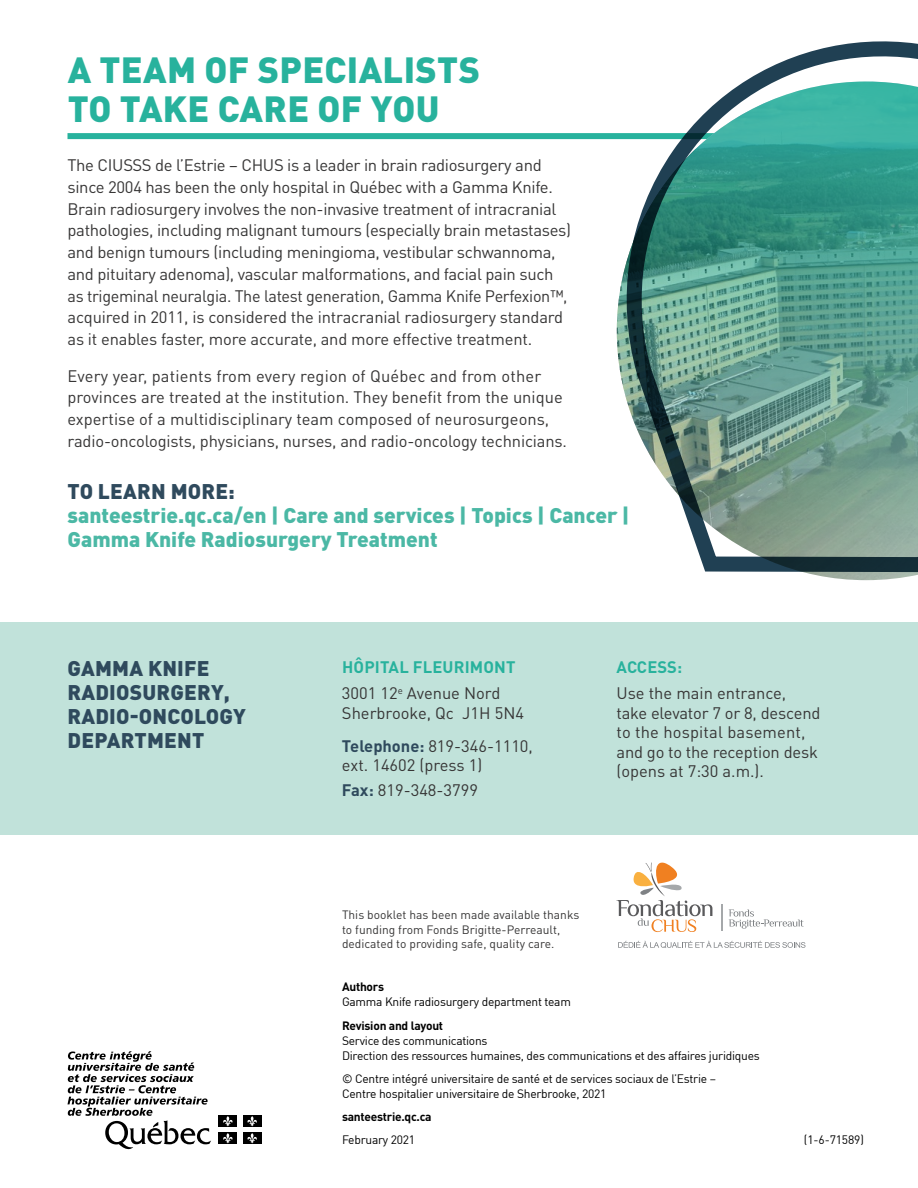
<style>
.page{position:relative;width:918px;height:1188px;background:#fff}
.page>*{position:absolute;margin:0;border:0;box-sizing:border-box;transform-origin:0 0}
.t1{font:900 36px/39px "DIN Pro";letter-spacing:.01em;color:#28b29d}
.t2{font:900 21px/24px "DIN Pro";color:#4bb8a5}
.t3{font:900 21px/24px "DIN Pro";letter-spacing:.01em;color:#2f4a5d}
.t4{font:16.5px/21.8px "DIN Pro";letter-spacing:-.02em;color:#373636}
.t5{font:16.5px/21.8px "DIN Pro";color:#373636}
.t6{font:700 16.5px/26.2px "DIN Pro";letter-spacing:.01em;color:#28b29d}
.t7{font:12px/15px "DIN";letter-spacing:-.02em;color:#000}
.t8{font:12px/14.4px "DIN Pro";color:#373636}
.t9{font:700 12px "DIN Pro";letter-spacing:-.02em;color:#000}
.s1{font-weight:400;color:#373636}
.s2{font-weight:700;color:#2f4a5d}
</style>
<div class="page">
<div style="left:0;top:622px;width:918px;height:213px;background:#c1e2da"></div>
<div style="left:68px;top:133px;width:658px;height:6px;background:#28b29d"></div>
<div style="left:218px;top:1115px;width:19px;height:12px;background:#000"></div>
<div style="left:243px;top:1115px;width:19px;height:12px;background:#000"></div>
<div style="left:218px;top:1132px;width:19px;height:12px;background:#000"></div>
<div style="left:243px;top:1132px;width:19px;height:12px;background:#000"></div>
<svg style="left:223px;top:1116px;width:10px;height:10px"></svg>
<svg style="left:247px;top:1116px;width:10px;height:10px"></svg>
<svg style="left:223px;top:1133px;width:10px;height:10px"></svg>
<svg style="left:247px;top:1133px;width:10px;height:10px"></svg>
<svg style="left:68px;top:1051px;width:143px;height:98px"></svg>
<svg style="left:616px;top:862px;width:96px;height:70px"></svg>
<svg style="left:729px;top:909px;width:75px;height:20px"></svg>
<svg style="left:618px;top:941px;width:188px;height:7px"></svg>
<svg style="left:722px;top:904px;width:1px;height:27px"></svg>
<svg style="left:613px;top:41px;width:305px;height:540px"></svg>
<h1 class="t1" style="left:68px;top:49px;width:414px">A TEAM OF SPECIALISTS<br>TO TAKE CARE OF YOU</h1>
<p class="t4" style="left:68px;top:154px;width:505px">The CIUSSS de l’Estrie – CHUS is a leader in brain radiosurgery and since 2004 has been the only hospital in Québec with a Gamma Knife.<br>Brain radiosurgery involves the non-invasive treatment of intracranial pathologies, including malignant tumours (especially brain metastases) and benign tumours (including meningioma, vestibular schwannoma, and pituitary adenoma), vascular malformations, and facial pain such as trigeminal neuralgia. The latest generation, Gamma Knife Perfexion™, acquired in 2011, is considered the intracranial radiosurgery standard as it enables faster, more accurate, and more effective treatment.</p>
<p class="t5" style="left:68px;top:364px;width:501px">Every year, patients from every region of Québec and from other provinces are treated at the institution. They benefit from the unique expertise of a multidisciplinary team composed of neurosurgeons, radio-oncologists, physicians, nurses, and radio-oncology technicians.</p>
<p class="t3" style="left:68px;top:479px;width:169px">TO LEARN MORE:</p>
<p class="t2" style="left:67px;top:503px;width:563px">santeestrie.qc.ca/en | Care and services | Topics | Cancer |<br>Gamma Knife Radiosurgery Treatment</p>
<p class="t3" style="left:68px;top:656px;width:180px">GAMMA KNIFE<br>RADIOSURGERY,<br>RADIO-ONCOLOGY<br>DEPARTMENT</p>
<p class="t6" style="left:342px;top:653px;width:175px">HÔPITAL FLEURIMONT<br><span class="s1">3001 12</span><sup>e</sup> <span class="s1">Avenue Nord</span></p>
<p class="t5" style="left:342px;top:696px;width:192px;line-height:33px">Sherbrooke, Qc J1H 5N4<br><span class="s2">Telephone:</span> 819-346-1110,</p>
<p class="t5" style="left:342px;top:752px;width:142px;line-height:24.9px">ext. 14602 (press 1)<br><span class="s2">Fax:</span> 819-348-3799</p>
<p class="t6" style="left:617px;top:653px;width:67px">ACCESS:</p>
<p class="t4" style="left:616px;top:683px;width:205px;line-height:19.5px">Use the main entrance, take elevator 7 or 8, descend to the hospital basement, and go to the reception desk (opens at 7:30 a.m.).</p>
<p class="t8" style="left:342px;top:907px;width:239px">This booklet has been made available thanks to funding from Fonds Brigitte-Perreault, dedicated to providing safe, quality care.</p>
<p class="t9" style="left:342px;top:979px;width:44px">Authors</p>
<p class="t7" style="left:342px;top:994px;width:230px">Gamma Knife radiosurgery department team</p>
<p class="t9" style="left:342px;top:1017px;width:103px">Revision and layout</p>
<p class="t7" style="left:342px;top:1032px;width:419px">Service des communications<br>Direction des ressources humaines, des communications et des affaires juridiques</p>
<p class="t7" style="left:342px;top:1071px;width:376px">© Centre intégré universitaire de santé et de services sociaux de l’Estrie –<br>Centre hospitalier universitaire de Sherbrooke, 2021</p>
<p class="t9" style="left:342px;top:1108px;width:91px">santeestrie.qc.ca</p>
<p class="t7" style="left:342px;top:1132px;width:75px">February 2021</p>
<p class="t7" style="left:804px;top:1132px;width:62px">(1-6-71589)</p>
</div>
